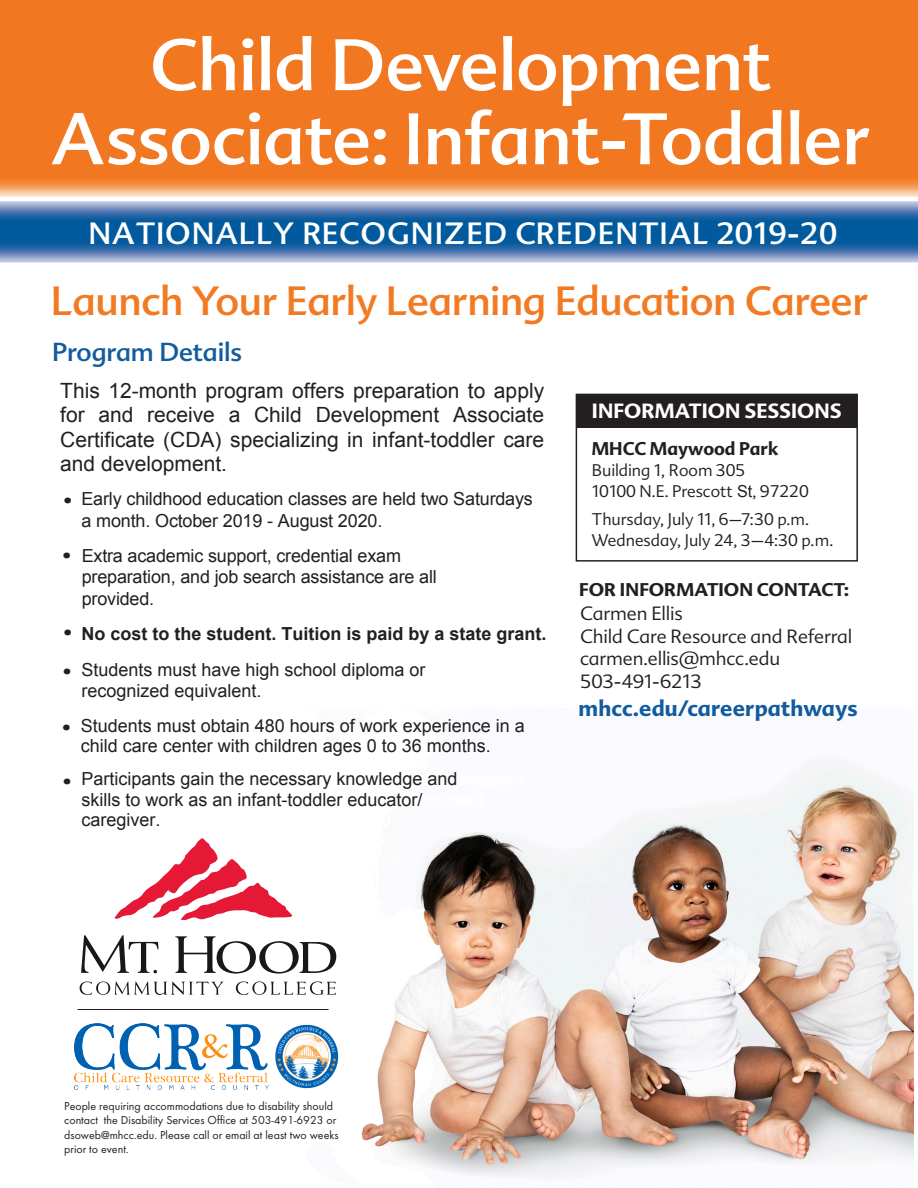
<style>
.page{position:relative;width:918px;height:1188px;background:#fff}
.page>*{position:absolute;margin:0;border:0;box-sizing:border-box;transform-origin:0 0}
.t1{font:70.95px/74.1px "Advert";letter-spacing:-.005em;color:#fff;text-align:center}
.t2{font:39.9px "Advert";letter-spacing:-.01em;color:#f27a22}
.t3{font:30px "Advert";letter-spacing:.03em;color:#fff}
.t4{font:25.5px "Advert";letter-spacing:-.01em;color:#125b9e}
.t5{font:700 21.75px "Advert";letter-spacing:.01em;color:#125b9e}
.t6{font:21px/24.2px "Arial";color:#231f20;text-align:justify}
.t7{font:700 20.1px "Advert";letter-spacing:.005em;color:#fff}
.t8{font:300 18.75px "Advert";letter-spacing:-.01em;color:#231f20}
.t9{font:18px/20.4px "Arial";color:#231f20}
.t10{font:700 18px "Arial";color:#231f20}
.t11{font:700 18px "Advert";color:#231f20}
.t12{font:300 18px "Advert";color:#231f20}
.t13{font:300 16.5px/20.5px "Advert";color:#231f20}
.t14{font:12px/14.4px "Function";color:#231f20}
.s1{font-family:"Advert";font-weight:300}
.s2{font-family:"Arial";font-weight:400}
</style>
<div class="page">
<img style="left:0;top:0;width:918px;height:263px">
<img style="left:223px;top:756px;width:691px;height:425px">
<svg style="left:115px;top:838px;width:177px;height:82px"></svg>
<svg style="left:80px;top:981px;width:143px;height:14px"></svg>
<svg style="left:236px;top:981px;width:100px;height:14px"></svg>
<svg style="left:81px;top:935px;width:77px;height:38px"></svg>
<svg style="left:175px;top:936px;width:161px;height:38px"></svg>
<div style="left:66px;top:1103px;width:294px;height:44px;background:#fff"></div>
<div style="left:49px;top:384px;width:496px;height:431px;background:#fff"></div>
<div style="left:68px;top:1017px;width:278px;height:79px;background:#fff"></div>
<img style="left:75px;top:1023px;width:264px;height:67px">
<hr style="left:78px;top:1009px;width:251px;height:1px;background:#231f20">
<div style="left:576px;top:394px;width:281px;height:34px;background:#231f20"></div>
<div style="left:576px;top:394px;width:282px;height:168px;border:2px solid #231f20"></div>
<p class="t1" style="left:51px;top:27px;width:820px">Child Development<br>Associate: Infant-Toddler</p>
<p class="t3" style="left:88px;top:215px;width:750px">NATIONALLY RECOGNIZED CREDENTIAL 2019-20</p>
<p class="t2" style="left:51px;top:277px;width:819px">Launch Your Early Learning Education Career</p>
<p class="t4" style="left:52px;top:337px;width:191px">Program Details</p>
<p class="t6" style="left:60px;top:379px;width:485px">This 12-month program offers preparation to apply for and receive a Child Development Associate Certificate (CDA) specializing in infant-toddler care and development.</p>
<p class="t9" style="left:81px;top:488px;width:453px;line-height:21.5px;text-indent:-18px"><span class="s1">•</span> Early childhood education classes are held two Saturdays a month. October 2019 - August 2020.</p>
<p class="t12" style="left:63px;top:545px;width:10px">•</p>
<p class="t9" style="left:82px;top:545px;width:357px;line-height:21.5px">Extra academic support, credential exam preparation, and job search assistance are all provided.</p>
<p class="t10" style="left:64px;top:622px;width:484px"><span class="s1">•</span> No cost to the student. Tuition is paid by a state grant.</p>
<p class="t9" style="left:81px;top:660px;width:346px;text-indent:-18px"><span class="s1">•</span> Students must have high school diploma or recognized equivalent.</p>
<p class="t9" style="left:81px;top:715px;width:446px;text-indent:-18px"><span class="s1">•</span> Students must obtain 480 hours of work experience in a child care center with children ages 0 to 36 months.</p>
<p class="t9" style="left:81px;top:769px;width:378px;text-indent:-18px"><span class="s1">•</span> Participants gain the necessary knowledge and skills to work as an infant-toddler educator/ caregiver.</p>
<p class="t7" style="left:592px;top:398px;width:251px">INFORMATION SESSIONS</p>
<p class="t11" style="left:592px;top:437px;width:188px">MHCC Maywood Park</p>
<p class="t13" style="left:592px;top:460px;width:219px">Building 1, Room 305<br>10100 N.E. Prescott <span class="s2">St</span>, 97220</p>
<p class="t13" style="left:592px;top:508px;width:243px;line-height:21px">Thursday, July 11, 6–7:30 p.m.<br>Wednesday, July 24, 3–4:30 p.m.</p>
<p class="t11" style="left:579px;top:579px;width:271px">FOR INFORMATION CONTACT:</p>
<p class="t8" style="left:580px;top:602px;width:104px">Carmen Ellis</p>
<p class="t8" style="left:580px;top:625px;width:274px">Child Care Resource and Referral</p>
<p class="t8" style="left:580px;top:647px;width:202px">carmen.ellis@mhcc.edu</p>
<p class="t8" style="left:580px;top:670px;width:123px">503-491-6213</p>
<p class="t5" style="left:579px;top:695px;width:281px">mhcc.edu/careerpathways</p>
<p class="t14" style="left:64px;top:1099px;width:276px">People requiring accommodations due to disability should contact the Disability Services Office at 503-491-6923 or dsoweb@mhcc.edu. Please call or email at least two weeks prior to event.</p>
</div>
